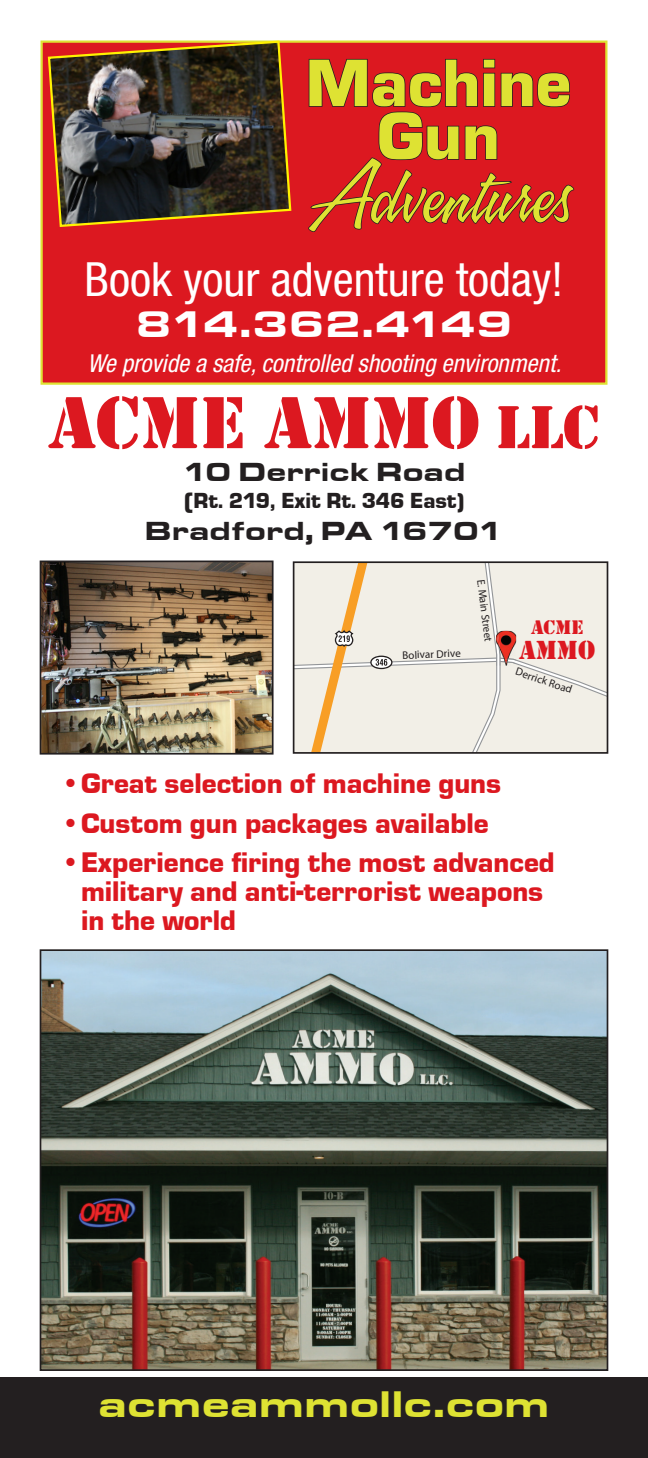
<style>
.page{position:relative;width:648px;height:1458px;background:#fff}
.page>*{position:absolute;margin:0;border:0;box-sizing:border-box;transform-origin:0 0}
.t1{font:76.5px "Stencil";color:#dc1820}
.t2{font:75.6px "A&S Speedway";color:#dee233}
.t3{font:69.52px/52.9px "Eurostile T Blac";color:#dee233;text-align:center}
.t4{font:condensed 47.25px "Helvetica Neue LT Std";color:#fff}
.t5{font:38.25px "Eurostile T Blac Exte";color:#dee233}
.t6{font:38.25px "Eurostile T Blac Exte";letter-spacing:-.04em;color:#fff}
.t7{font:29.25px/29.2px "Eurostile T Blac";color:#dc1820}
.t8{font:27px "Eurostile T Blac Exte";color:#231f20}
.t9{font:27px "Stencil";color:#dc1820}
.t10{font:italic condensed 24.75px "Helvetica Neue LT Std";color:#fff}
.t11{font:22.5px "Eurostile T Blac";color:#231f20}
.t12{font:20.25px "Stencil";color:#dc1820}
.t13{font:11.03px "Myriad Pro";color:#231f20}
.s1{font-size:63px}
.s2{font-family:"Eurostile T Blac Exte"}
</style>
<div class="page">
<div style="left:42px;top:42px;width:564px;height:342px;background:#dc1820"></div>
<div style="left:40px;top:40px;width:568px;height:345px;border:2px solid #dee233"></div>
<div style="left:0;top:1377px;width:648px;height:81px;background:#231f20"></div>
<img style="left:47px;top:40px;width:246px;height:187px">
<svg style="left:308px;top:58px;width:267px;height:174px"></svg>
<img style="left:43px;top:952px;width:562px;height:416px">
<div style="left:40px;top:949px;width:568px;height:422px;border:2px solid #231f20"></div>
<img style="left:43px;top:564px;width:228px;height:188px">
<div style="left:40px;top:561px;width:234px;height:194px;border:2px solid #231f20"></div>
<svg style="left:296px;top:564px;width:309px;height:187px;background:#efe9de"></svg>
<div style="left:293px;top:561px;width:315px;height:193px;border:2px solid #231f20"></div>
<p class="t3" style="left:306px;top:58px;width:267px">Machine<br>Gun</p>
<p class="t2" style="left:308px;top:155px;width:263px">Adventures</p>
<p class="t4" style="left:85px;top:252px;width:480px">Book your adventure today!</p>
<p class="t6" style="left:135px;top:303px;width:379px">814.362.4149</p>
<p class="t10" style="left:87px;top:349px;width:475px">We provide a safe, controlled shooting environment.</p>
<p class="t1" style="left:48px;top:379px;width:553px">ACME AMMO <span class="s1">LLC</span></p>
<p class="t8" style="left:182px;top:456px;width:285px">10 Derrick Road</p>
<p class="t11" style="left:184px;top:488px;width:282px"><span class="s2">(</span>Rt. 219, Exit Rt. 346 East)</p>
<p class="t8" style="left:144px;top:515px;width:361px">Bradford, PA 16701</p>
<p class="t13" style="left:402px;top:648px;width:60px;rotate:-2deg">Bolivar Drive</p>
<p class="t13" style="left:488px;top:578px;width:64px;rotate:83deg">E. Main Street</p>
<p class="t12" style="left:531px;top:616px;width:54px">ACME</p>
<p class="t9" style="left:519px;top:634px;width:78px">AMMO</p>
<p class="t13" style="left:518px;top:664px;width:61px;rotate:19deg">Derrick Road</p>
<p class="t7" style="left:61px;top:769px;width:442px">•Great selection of machine guns</p>
<p class="t7" style="left:61px;top:809px;width:430px">•Custom gun packages available</p>
<p class="t7" style="left:81px;top:848px;width:475px;text-indent:-20px">•Experience firing the most advanced military and anti-terrorist weapons in the world</p>
<p class="t5" style="left:98px;top:1382px;width:453px">acmeammollc.com</p>
</div>
